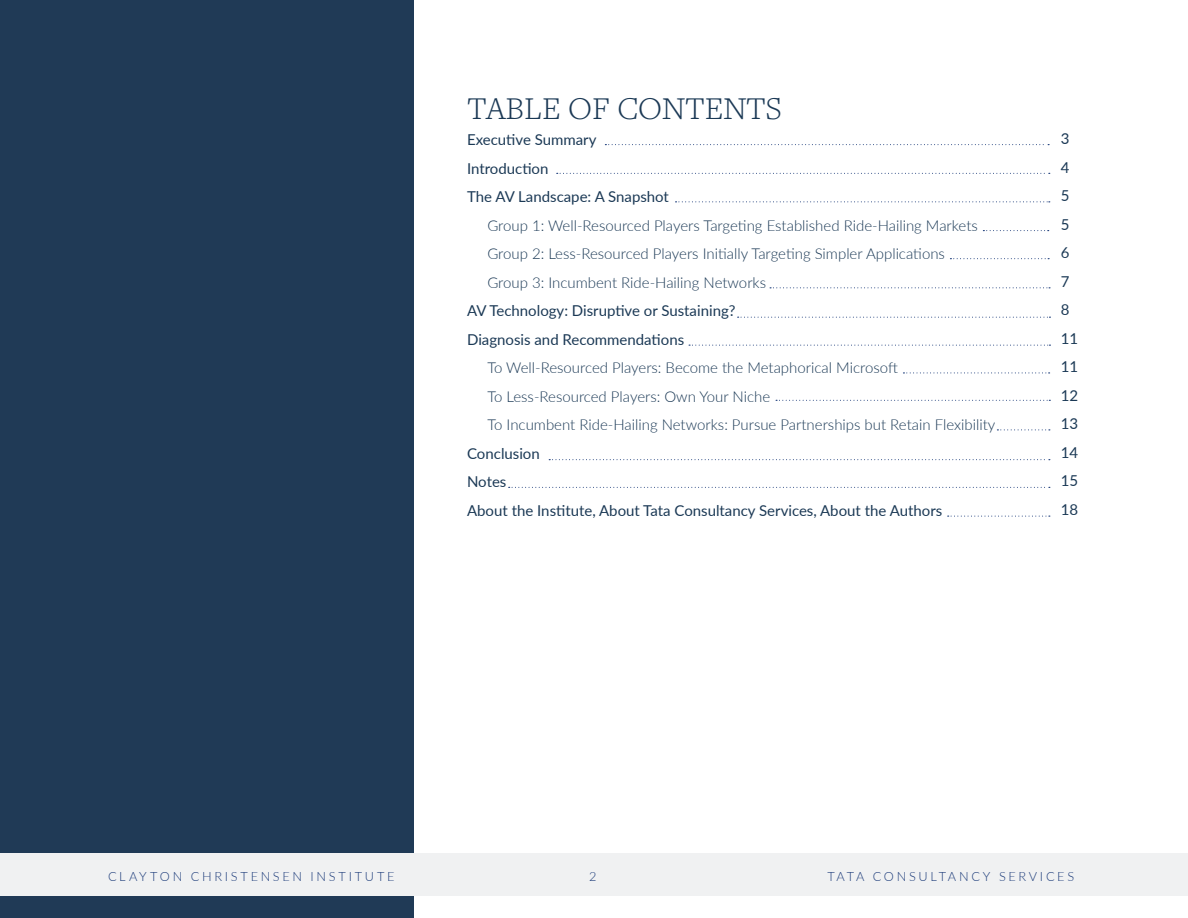
<style>
.page{position:relative;width:1188px;height:918px;background:#fff}
.page>*{position:absolute;margin:0;border:0;box-sizing:border-box;transform-origin:0 0}
.t1{font:300 33px "Freight Text Pro";color:#1b3955}
.t2{font:300 15px/28.5px "Lato";color:#1b3955}
.t3{font:15px/28.5px "Lato";color:#1b3955}
.t4{font:300 12.75px "Lato";letter-spacing:.21em;color:#1e3d7b}
</style>
<div class="page">
<div style="left:0;top:0;width:413px;height:918px;background:#203a56"></div>
<svg style="left:605px;top:144px;width:444px;height:1px"></svg>
<svg style="left:557px;top:173px;width:493px;height:1px"></svg>
<svg style="left:676px;top:201px;width:374px;height:1px"></svg>
<svg style="left:983px;top:230px;width:66px;height:1px"></svg>
<svg style="left:950px;top:258px;width:99px;height:1px"></svg>
<svg style="left:689px;top:345px;width:361px;height:1px"></svg>
<svg style="left:903px;top:372px;width:147px;height:1px"></svg>
<svg style="left:776px;top:400px;width:274px;height:1px"></svg>
<svg style="left:997px;top:429px;width:53px;height:1px"></svg>
<svg style="left:549px;top:459px;width:501px;height:1px"></svg>
<svg style="left:509px;top:487px;width:541px;height:1px"></svg>
<svg style="left:948px;top:516px;width:102px;height:1px"></svg>
<svg style="left:770px;top:287px;width:280px;height:1px"></svg>
<svg style="left:738px;top:317px;width:312px;height:1px"></svg>
<div style="left:0;top:853px;width:1188px;height:42px;background:#f0f1f2"></div>
<h1 class="t1" style="left:467px;top:95px;width:316px">TABLE OF CONTENTS</h1>
<p class="t3" style="left:467px;top:125px;width:203px">Executive Summary<br>Introduction<br>The AV Landscape: A Snapshot</p>
<p class="t2" style="left:487px;top:211px;width:492px">Group 1: Well-Resourced Players Targeting Established Ride-Hailing Markets<br>Group 2: Less-Resourced Players Initially Targeting Simpler Applications<br>Group 3: Incumbent Ride-Hailing Networks</p>
<p class="t3" style="left:467px;top:296px;width:270px">AV Technology: Disruptive or Sustaining?<br>Diagnosis and Recommendations</p>
<p class="t2" style="left:487px;top:353px;width:510px">To Well-Resourced Players: Become the Metaphorical Microsoft<br>To Less-Resourced Players: Own Your Niche<br>To Incumbent Ride-Hailing Networks: Pursue Partnerships but Retain Flexibility</p>
<p class="t3" style="left:467px;top:439px;width:477px">Conclusion<br>Notes<br>About the Institute, About Tata Consultancy Services, About the Authors</p>
<p class="t3" style="left:1061px;top:125px;width:19px">3<br>4<br>5<br>5<br>6<br>7<br>8<br>11<br>11<br>12<br>13<br>14<br>15<br>18</p>
<p class="t4" style="left:108px;top:868px;width:288px">CLAYTON CHRISTENSEN INSTITUTE</p>
<p class="t4" style="left:589px;top:868px;width:9px">2</p>
<p class="t4" style="left:827px;top:868px;width:248px">TATA CONSULTANCY SERVICES</p>
</div>
